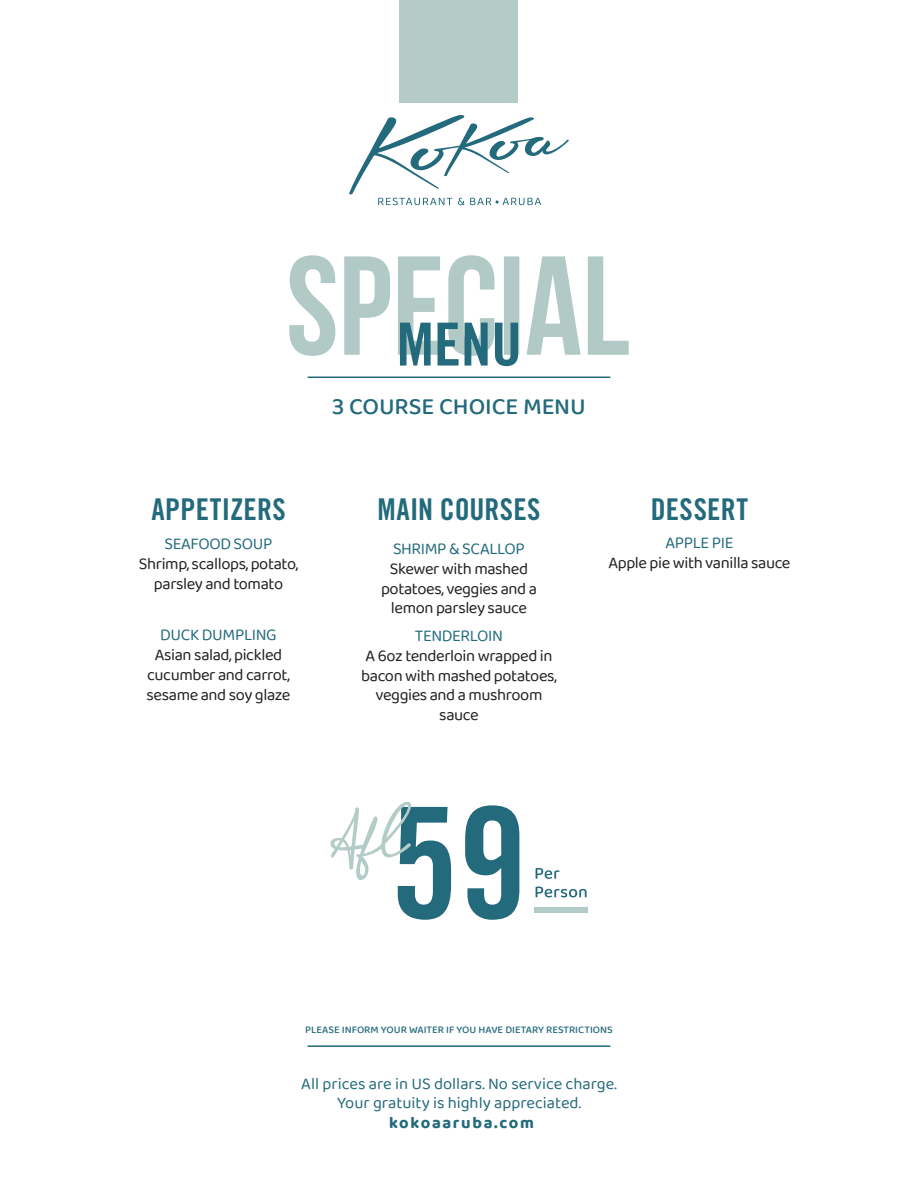
<style>
.page{position:relative;width:918px;height:1188px;background:#fff}
.page>*{position:absolute;margin:0;border:0;box-sizing:border-box;transform-origin:0 0}
.t1{font:30px "Trade Gothic LT Bold Cond Twenty";letter-spacing:.01em;color:#236a7c}
.t2{font:500 24px "Baloo 2";letter-spacing:-.005em;color:#236a7c}
.t3{font:16.5px/19.8px "Baloo 2";letter-spacing:-.025em;color:#231f20;text-align:center}
.t4{font:16.5px/19.8px "Baloo 2";color:#236a7c;text-align:center}
.t5{font:16.5px "Baloo 2";letter-spacing:-.025em;color:#226a7d}
.t6{font:700 16.5px "Baloo 2";letter-spacing:.1em;color:#236a7c}
.t7{font:500 10.5px "Baloo 2";color:#236a7c}
.s1{color:#226a7d}
</style>
<div class="page">
<div style="left:400px;top:0;width:118px;height:102px;background:#b4ccc7"></div>
<svg style="left:349px;top:115px;width:220px;height:90px"></svg>
<hr style="left:308px;top:377px;width:302px;height:1px;background:#236a7c">
<svg style="left:289px;top:255px;width:340px;height:111px"></svg>
<hr style="left:308px;top:1045px;width:302px;height:2px;background:#236a7c">
<div style="left:534px;top:907px;width:54px;height:5px;background:#b3cbc6"></div>
<svg style="left:536px;top:887px;width:51px;height:10px"></svg>
<svg style="left:536px;top:868px;width:24px;height:11px"></svg>
<svg style="left:330px;top:802px;width:189px;height:118px"></svg>
<p class="t1" style="left:151px;top:492px;width:136px">APPETIZERS</p>
<p class="t5" style="left:164px;top:532px;width:110px">SEAFOOD SOUP</p>
<p class="t3" style="left:139px;top:555px;width:161px">Shrimp, scallops, potato, parsley and tomato</p>
<p class="t3" style="left:146px;top:626px;width:146px"><span class="s1">DUCK DUMPLING<br></span>Asian salad, pickled cucumber and carrot, sesame and soy glaze</p>
<p class="t2" style="left:332px;top:390px;width:255px">3 COURSE CHOICE MENU</p>
<p class="t1" style="left:377px;top:492px;width:165px">MAIN COURSES</p>
<p class="t5" style="left:393px;top:537px;width:133px">SHRIMP &amp; SCALLOP</p>
<p class="t3" style="left:381px;top:559px;width:157px">Skewer with mashed potatoes, veggies and a lemon parsley sauce</p>
<p class="t5" style="left:415px;top:624px;width:90px">TENDERLOIN</p>
<p class="t3" style="left:361px;top:646px;width:197px">A 6oz tenderloin wrapped in bacon with mashed potatoes, veggies and a mushroom sauce</p>
<p class="t1" style="left:651px;top:492px;width:99px">DESSERT</p>
<p class="t5" style="left:666px;top:531px;width:69px">APPLE PIE</p>
<p class="t3" style="left:608px;top:553px;width:184px">Apple pie with vanilla sauce</p>
<p class="t7" style="left:305px;top:1022px;width:309px">PLEASE INFORM YOUR WAITER IF YOU HAVE DIETARY RESTRICTIONS</p>
<p class="t4" style="left:301px;top:1074px;width:317px">All prices are in US dollars. No service charge.<br>Your gratuity is highly appreciated.</p>
<p class="t6" style="left:389px;top:1113px;width:146px">kokoaaruba.com</p>
</div>
